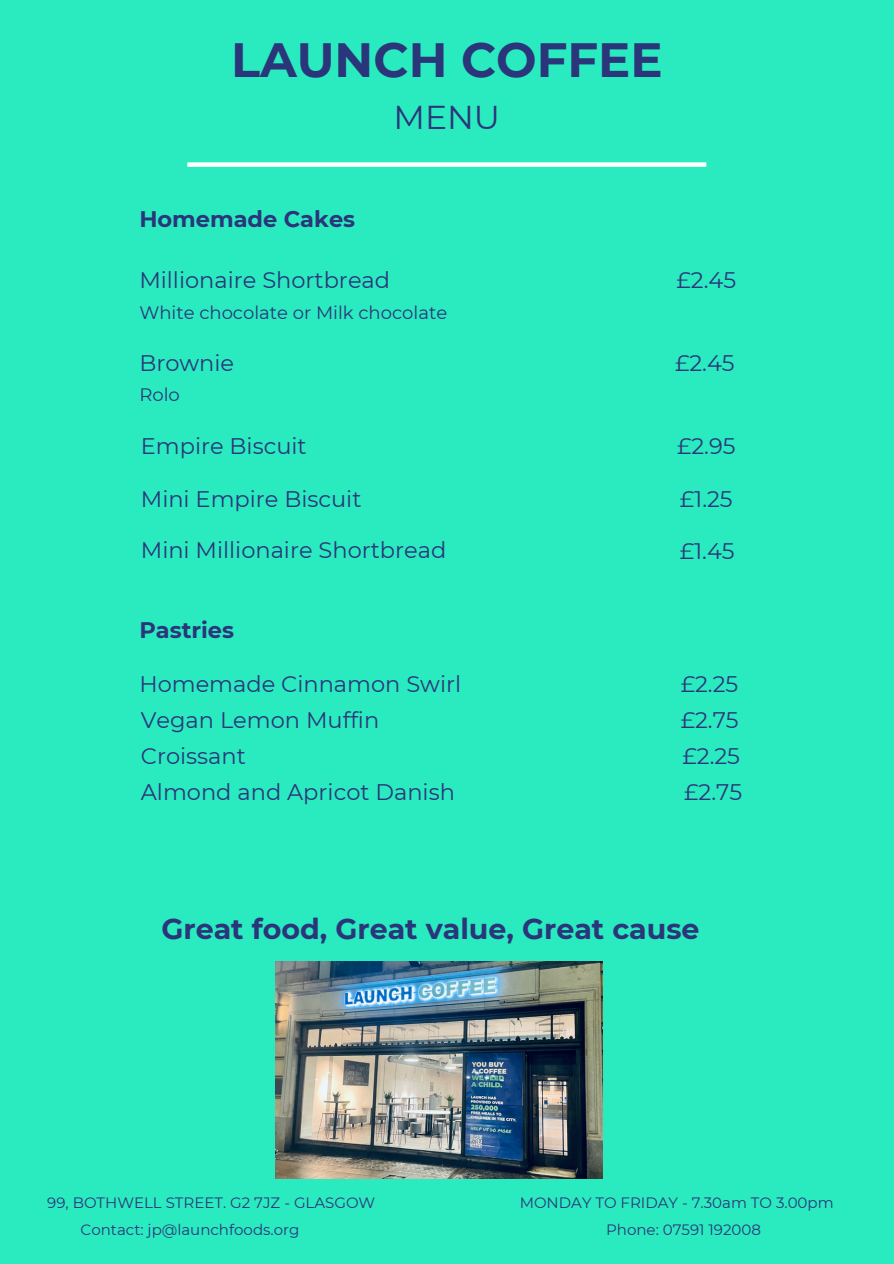
<style>
.page{position:relative;width:894px;height:1264px;background:#fff}
.page>*{position:absolute;margin:0;border:0;box-sizing:border-box;transform-origin:0 0}
.t1{font:700 48px "Montserrat";color:#2b357a}
.t2{font:33px "Montserrat";color:#2b357a}
.t3{font:700 28.5px "Montserrat";color:#2b357a}
.t4{font:22.5px "Montserrat";color:#2b357a}
.t5{font:700 22.5px "Montserrat";color:#2b357a}
.t6{font:18px "Montserrat";color:#2b357a}
.t7{font:15px "Montserrat";color:#2b357a}
</style>
<div class="page">
<div style="left:0;top:0;width:893px;height:1263px;background:#2aebbf"></div>
<div style="left:187px;top:162px;width:519px;height:5px;background:#fff"></div>
<img style="left:275px;top:961px;width:327px;height:217px">
<h2 class="t1" style="left:231px;top:31px;width:433px">LAUNCH COFFEE</h2>
<h4 class="t2" style="left:393px;top:97px;width:108px">MENU</h4>
<h5 class="t5" style="left:139px;top:205px;width:217px">Homemade Cakes</h5>
<h5 class="t4" style="left:139px;top:266px;width:252px">Millionaire Shortbread</h5>
<h6 class="t6" style="left:139px;top:301px;width:309px">White chocolate or Milk chocolate</h6>
<h5 class="t4" style="left:139px;top:349px;width:96px">Brownie</h5>
<h5 class="t6" style="left:139px;top:384px;width:42px">Rolo</h5>
<h5 class="t4" style="left:141px;top:432px;width:167px">Empire Biscuit</h5>
<h6 class="t4" style="left:141px;top:485px;width:222px">Mini Empire Biscuit</h6>
<h5 class="t4" style="left:676px;top:266px;width:61px">£2.45</h5>
<h5 class="t4" style="left:675px;top:349px;width:61px">£2.45</h5>
<h5 class="t4" style="left:677px;top:432px;width:60px">£2.95</h5>
<h5 class="t4" style="left:679px;top:485px;width:54px">£1.25</h5>
<h3 class="t4" style="left:141px;top:536px;width:307px">Mini Millionaire Shortbread</h3>
<p class="t4" style="left:679px;top:537px;width:56px">£1.45</p>
<h5 class="t5" style="left:139px;top:616px;width:96px">Pastries</h5>
<h5 class="t4" style="left:139px;top:670px;width:323px">Homemade Cinnamon Swirl</h5>
<h5 class="t4" style="left:141px;top:706px;width:240px">Vegan Lemon Muffin</h5>
<h5 class="t4" style="left:680px;top:670px;width:59px">£2.25</h5>
<h5 class="t4" style="left:680px;top:706px;width:59px">£2.75</h5>
<h5 class="t4" style="left:682px;top:742px;width:59px">£2.25</h5>
<p class="t4" style="left:141px;top:742px;width:107px">Croissant</p>
<p class="t4" style="left:141px;top:778px;width:315px">Almond and Apricot Danish</p>
<p class="t4" style="left:684px;top:778px;width:59px">£2.75</p>
<h5 class="t3" style="left:161px;top:911px;width:539px">Great food, Great value, Great cause</h5>
<h5 class="t7" style="left:47px;top:1193px;width:329px">99, BOTHWELL STREET. G2 7JZ - GLASGOW</h5>
<h4 class="t7" style="left:519px;top:1193px;width:315px">MONDAY TO FRIDAY - 7.30am TO 3.00pm</h4>
<h5 class="t7" style="left:81px;top:1220px;width:220px">Contact: jp@launchfoods.org</h5>
<h5 class="t7" style="left:606px;top:1220px;width:156px">Phone: 07591 192008</h5>
</div>
